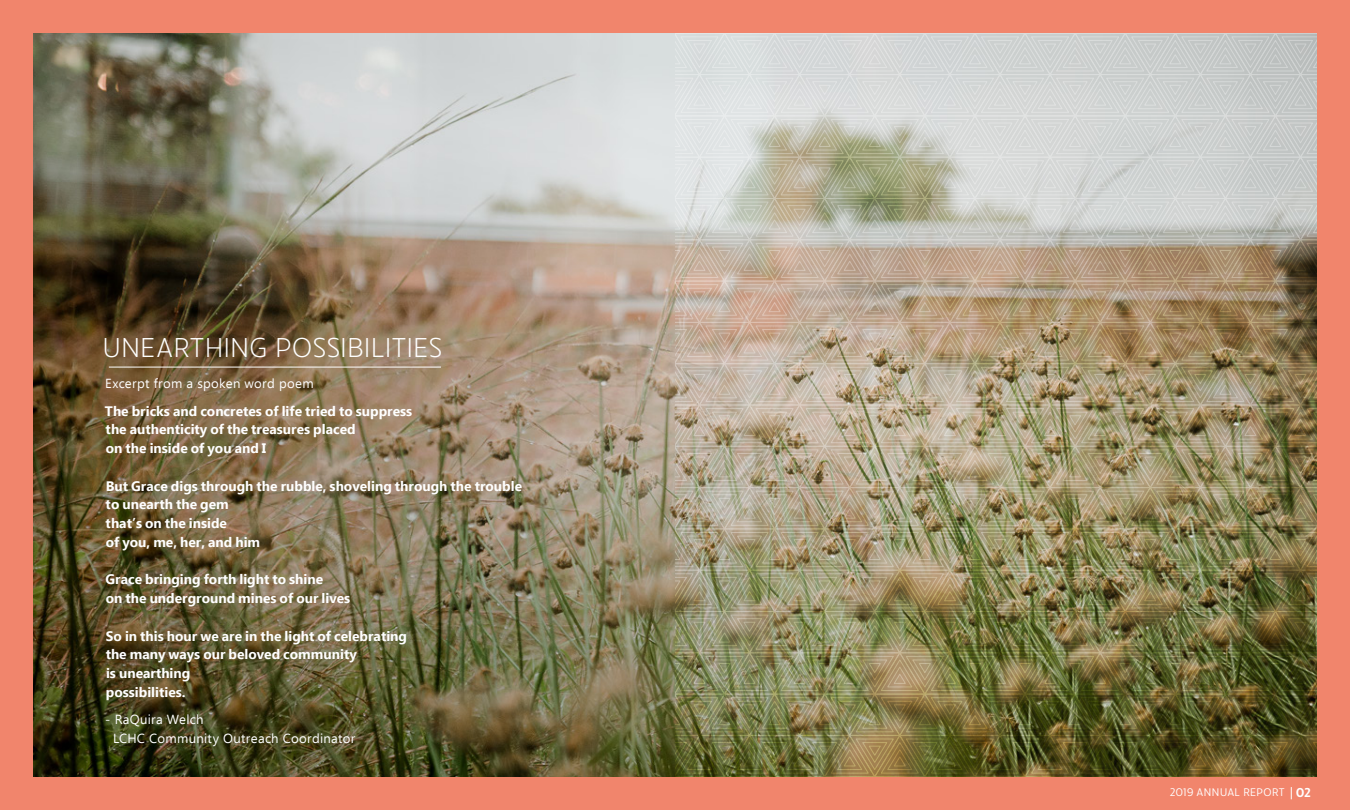
<style>
.page{position:relative;width:1350px;height:810px;background:#f1856c}
.page>*{position:absolute;margin:0;border:0;box-sizing:border-box;transform-origin:0 0}
.t1{font:300 28px "Ruck Sack";letter-spacing:.025em;color:#fff}
.t2{font:700 13.75px/18.8px "Ebrima";color:#fff}
.t3{font:13.12px/19.4px "Ebrima";letter-spacing:.02em;color:#fff}
.t4{font:11.38px "Ruck Sack";letter-spacing:.035em;color:#fff}
.s1{font-weight:600;font-size:13.25px}
</style>
<div class="page">
<img style="left:34px;top:34px;width:641px;height:742px">
<img style="left:675px;top:34px;width:641px;height:743px">
<svg style="left:1291px;top:787px;width:1px;height:12px"></svg>
<hr style="left:109px;top:367px;width:332px;height:1px;background:#fff">
<h1 class="t1" style="left:103px;top:329px;width:341px">UNEARTHING POSSIBILITIES</h1>
<p class="t3" style="left:105px;top:373px;width:210px">Excerpt from a spoken word poem</p>
<p class="t2" style="left:105px;top:401px;width:309px">The bricks and concretes of life tried to suppress the authenticity of the treasures placed<br>on the inside of you and I</p>
<p class="t2" style="left:106px;top:476px;width:418px">But Grace digs through the rubble, shoveling through the trouble to unearth the gem<br>that’s on the inside<br>of you, me, her, and him</p>
<p class="t2" style="left:105px;top:570px;width:246px">Grace bringing forth light to shine<br>on the underground mines of our lives</p>
<p class="t2" style="left:106px;top:626px;width:303px">So in this hour we are in the light of celebrating the many ways our beloved community<br>is unearthing<br>possibilities.</p>
<p class="t3" style="left:113px;top:709px;width:244px;text-indent:-8px">- RaQuira Welch<br>LCHC Community Outreach Coordinator</p>
<p class="t4" style="left:1170px;top:785px;width:143px">2019 ANNUAL REPORT <span class="s1">02</span></p>
</div>
